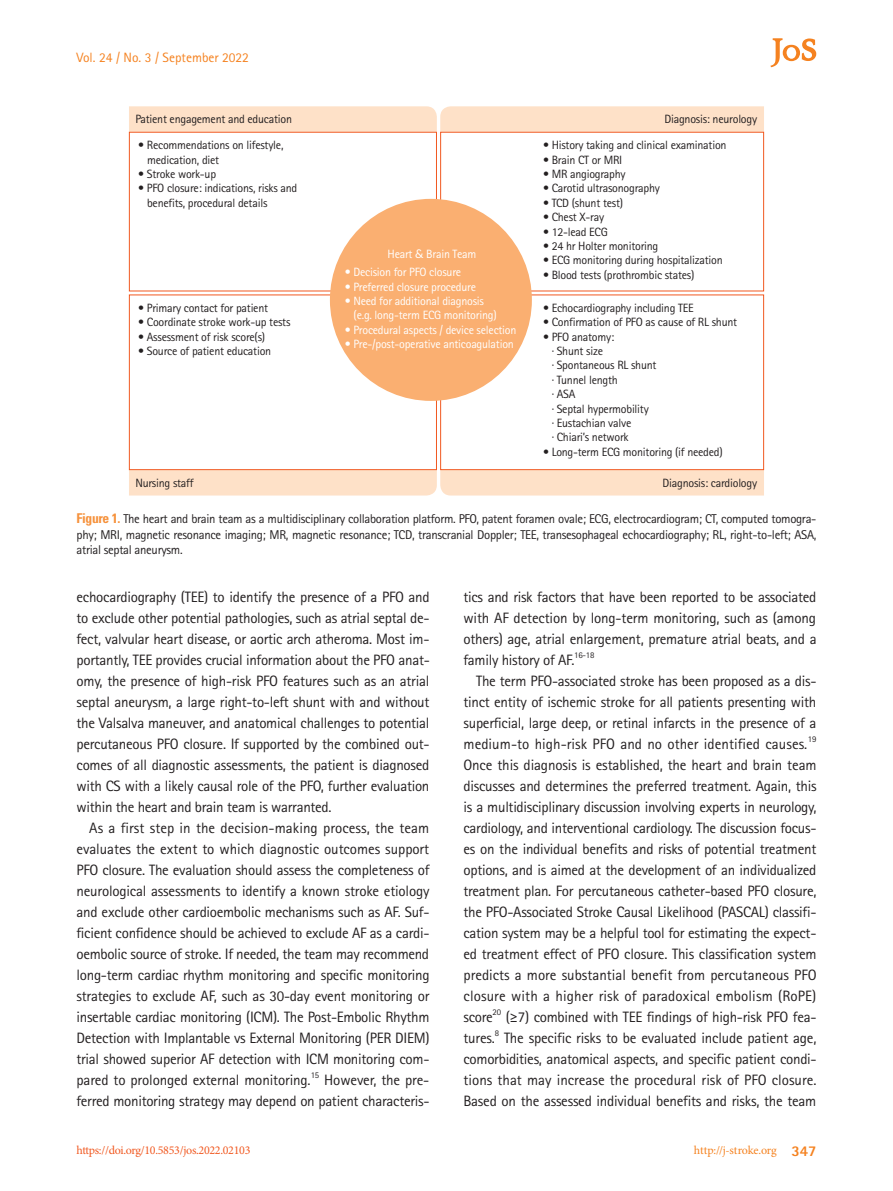
<style>
.page{position:relative;width:893px;height:1191px;background:#fff}
.page>*{position:absolute;margin:0;border:0;box-sizing:border-box;transform-origin:0 0}
.t1{font:15px/21px "Rotis Sans Serif Std";letter-spacing:-.015em;color:#231f20;text-align:justify}
.t2{font:13.5px "Rotis Sans Serif Std";color:#f58220}
.t3{font:12.75px/15.6px "Rotis Sans Serif Std";letter-spacing:-.025em;color:#231f20;text-align:justify}
.t4{font:12px/14.4px "Rotis Sans Serif Std";letter-spacing:-.02em;color:#231f20}
.t5{font:12px/14.4px "Rotis Sans Serif Std";letter-spacing:-.02em;color:#fff}
.t6{font:12px "Minion Pro";letter-spacing:-.025em;color:#f15921}
.t7{font:12px "Minion Pro";letter-spacing:-.015em;color:#f58220}
.t8{font:8.7px "Rotis Sans Serif Std";letter-spacing:-.02em;color:#231f20}
.s1{font-family:"Lato"}
.s2{font-family:"Univers LT Std";font-weight:700;font-stretch:condensed;font-size:13.5px;color:#f6923c}
.s3{font-family:"Rotis Sans Serif Std";font-weight:800;font-size:15px}
</style>
<div class="page">
<svg style="left:770px;top:38px;width:46px;height:29px"></svg>
<svg style="left:129px;top:106px;width:635px;height:26px;background:#fde0c7"></svg>
<div style="left:129px;top:470px;width:635px;height:25px;background:#fee1c8"></div>
<div style="left:129px;top:132px;width:308px;height:159px;border:1px solid #f15921"></div>
<div style="left:129px;top:294px;width:308px;height:176px;border:1px solid #f15921"></div>
<div style="left:440px;top:132px;width:324px;height:159px;border:1px solid #f15921"></div>
<div style="left:440px;top:294px;width:324px;height:176px;border:1px solid #f15921"></div>
<div style="left:330px;top:199px;width:202px;height:202px;background:#faaf71;border-radius:50%"></div>
<p class="t2" style="left:77px;top:50px;width:174px">Vol. 24 / No. 3 / September 2022</p>
<p class="t4" style="left:135px;top:112px;width:158px">Patient engagement and education</p>
<p class="t4" style="left:147px;top:138px;width:138px;text-indent:-9px">• Recommendations on lifestyle, medication, diet</p>
<p class="t4" style="left:138px;top:167px;width:79px">• Stroke work-up</p>
<p class="t4" style="left:147px;top:181px;width:152px;text-indent:-9px">• PFO closure: indications, risks and benefits, procedural details</p>
<p class="t4" style="left:138px;top:300px;width:131px">• Primary contact for patient</p>
<p class="t4" style="left:138px;top:315px;width:154px">• Coordinate stroke work-up tests</p>
<p class="t4" style="left:138px;top:329px;width:129px">• Assessment of risk score(s)</p>
<p class="t4" style="left:138px;top:344px;width:134px">• Source of patient education</p>
<p class="t4" style="left:135px;top:475px;width:60px">Nursing staff</p>
<p class="t5" style="left:388px;top:246px;width:90px">Heart <span class="s1">&amp;</span> Brain Team</p>
<p class="t5" style="left:345px;top:265px;width:118px">• Decision for PFO closure</p>
<p class="t5" style="left:345px;top:279px;width:133px">• Preferred closure procedure</p>
<p class="t5" style="left:354px;top:294px;width:144px;text-indent:-9px">• Need for additional diagnosis (e.g. long-term ECG monitoring)</p>
<p class="t5" style="left:345px;top:322px;width:173px">• Procedural aspects / device selection</p>
<p class="t5" style="left:345px;top:337px;width:171px">• Pre-/post-operative anticoagulation</p>
<p class="t4" style="left:664px;top:112px;width:94px">Diagnosis: neurology</p>
<p class="t4" style="left:543px;top:138px;width:185px">• History taking and clinical examination</p>
<p class="t4" style="left:543px;top:152px;width:81px">• Brain CT or MRI</p>
<p class="t4" style="left:543px;top:167px;width:84px">• MR angiography</p>
<p class="t4" style="left:543px;top:181px;width:118px">• Carotid ultrasonography</p>
<p class="t4" style="left:543px;top:195px;width:82px">• TCD (shunt test)</p>
<p class="t4" style="left:543px;top:210px;width:63px">• Chest X-ray</p>
<p class="t4" style="left:543px;top:224px;width:66px">• 12-lead ECG</p>
<p class="t4" style="left:543px;top:239px;width:117px">• 24 hr Holter monitoring</p>
<p class="t4" style="left:543px;top:253px;width:181px">• ECG monitoring during hospitalization</p>
<p class="t4" style="left:543px;top:267px;width:153px">• Blood tests (prothrombic states)</p>
<p class="t4" style="left:543px;top:300px;width:152px">• Echocardiography including TEE</p>
<p class="t4" style="left:543px;top:315px;width:196px">• Confirmation of PFO as cause of RL shunt</p>
<p class="t4" style="left:552px;top:329px;width:106px;text-indent:-9px">• PFO anatomy:<br>· Shunt size<br>· Spontaneous RL shunt · Tunnel length<br>· ASA<br>· Septal hypermobility<br>· Eustachian valve<br>· Chiari’s network</p>
<p class="t4" style="left:543px;top:444px;width:181px">• Long-term ECG monitoring (if needed)</p>
<p class="t4" style="left:663px;top:475px;width:96px">Diagnosis: cardiology</p>
<p class="t3" style="left:77px;top:511px;width:741px"><span class="s2">Figure 1.</span> The heart and brain team as a multidisciplinary collaboration platform. PFO, patent foramen ovale; ECG, electrocardiogram; CT, computed tomogra&shy;phy; MRI, magnetic resonance imaging; MR, magnetic resonance; TCD, transcranial Doppler; TEE, transesophageal echocardiography; RL, right-to-left; ASA, atrial septal aneurysm.</p>
<p class="t1" style="left:77px;top:586px;width:355px">echocardiography (TEE) to identify the presence of a PFO and to exclude other potential pathologies, such as atrial septal de&shy;fect, valvular heart disease, or aortic arch atheroma. Most im&shy;portantly, TEE provides crucial information about the PFO anat&shy;omy, the presence of high-risk PFO features such as an atrial septal aneurysm, a large right-to-left shunt with and without the Valsalva maneuver, and anatomical challenges to potential percutaneous PFO closure. If supported by the combined out&shy;comes of all diagnostic assessments, the patient is diagnosed with CS with a likely causal role of the PFO, further evaluation within the heart and brain team is warranted.</p>
<p class="t1" style="left:77px;top:817px;width:355px;text-indent:13px">As a first step in the decision-making process, the team evaluates the extent to which diagnostic outcomes support PFO closure. The evaluation should assess the completeness of neurological assessments to identify a known stroke etiology and exclude other cardioembolic mechanisms such as AF. Suf&shy;ficient confidence should be achieved to exclude AF as a cardi&shy;oembolic source of stroke. If needed, the team may recommend long-term cardiac rhythm monitoring and specific monitoring strategies to exclude AF, such as 30-day event monitoring or insertable cardiac monitoring (ICM). The Post-Embolic Rhythm Detection with Implantable vs External Monitoring (PER DIEM) trial showed superior AF detection with ICM monitoring com&shy;pared to prolonged external monitoring.</p>
<p class="t8" style="left:311px;top:1070px;width:10px">15</p>
<p class="t1" style="left:77px;top:1069px;width:354px;text-align:right">However, the pre-<br>ferred monitoring strategy may depend on patient characteris-</p>
<p class="t1" style="left:463px;top:586px;width:355px">tics and risk factors that have been reported to be associated with AF detection by long-term monitoring, such as (among others) age, atrial enlargement, premature atrial beats, and a family history of AF.</p>
<p class="t8" style="left:574px;top:650px;width:22px">16-18</p>
<p class="t1" style="left:463px;top:670px;width:354px;text-indent:13px">The term PFO-associated stroke has been proposed as a dis&shy;tinct entity of ischemic stroke for all patients presenting with superficial, large deep, or retinal infarcts in the presence of a medium-to high-risk PFO and no other identified causes.</p>
<p class="t8" style="left:808px;top:734px;width:10px">19</p>
<p class="t1" style="left:463px;top:754px;width:355px">Once this diagnosis is established, the heart and brain team discusses and determines the preferred treatment. Again, this is a multidisciplinary discussion involving experts in neurology, cardiology, and interventional cardiology. The discussion focus&shy;es on the individual benefits and risks of potential treatment options, and is aimed at the development of an individualized treatment plan. For percutaneous catheter-based PFO closure, the PFO-Associated Stroke Causal Likelihood (PASCAL) classifi&shy;cation system may be a helpful tool for estimating the expect&shy;ed treatment effect of PFO closure. This classification system predicts a more substantial benefit from percutaneous PFO closure with a higher risk of paradoxical embolism (RoPE) score</p>
<p class="t8" style="left:493px;top:1007px;width:10px">20</p>
<p class="t1" style="left:506px;top:1006px;width:312px">(≥7) combined with TEE findings of high-risk PFO fea-</p>
<p class="t1" style="left:463px;top:1027px;width:33px">tures.</p>
<p class="t8" style="left:495px;top:1028px;width:6px">8</p>
<p class="t1" style="left:463px;top:1027px;width:355px;text-indent:41px">The specific risks to be evaluated include patient age, comorbidities, anatomical aspects, and specific patient condi&shy;tions that may increase the procedural risk of PFO closure.<br>Based on the assessed individual benefits and risks, the team</p>
<p class="t6" style="left:77px;top:1142px;width:175px">https://doi.org/10.5853/jos.2022.02103</p>
<p class="t7" style="left:694px;top:1142px;width:124px">http://j-stroke.org <span class="s3">347</span></p>
</div>
